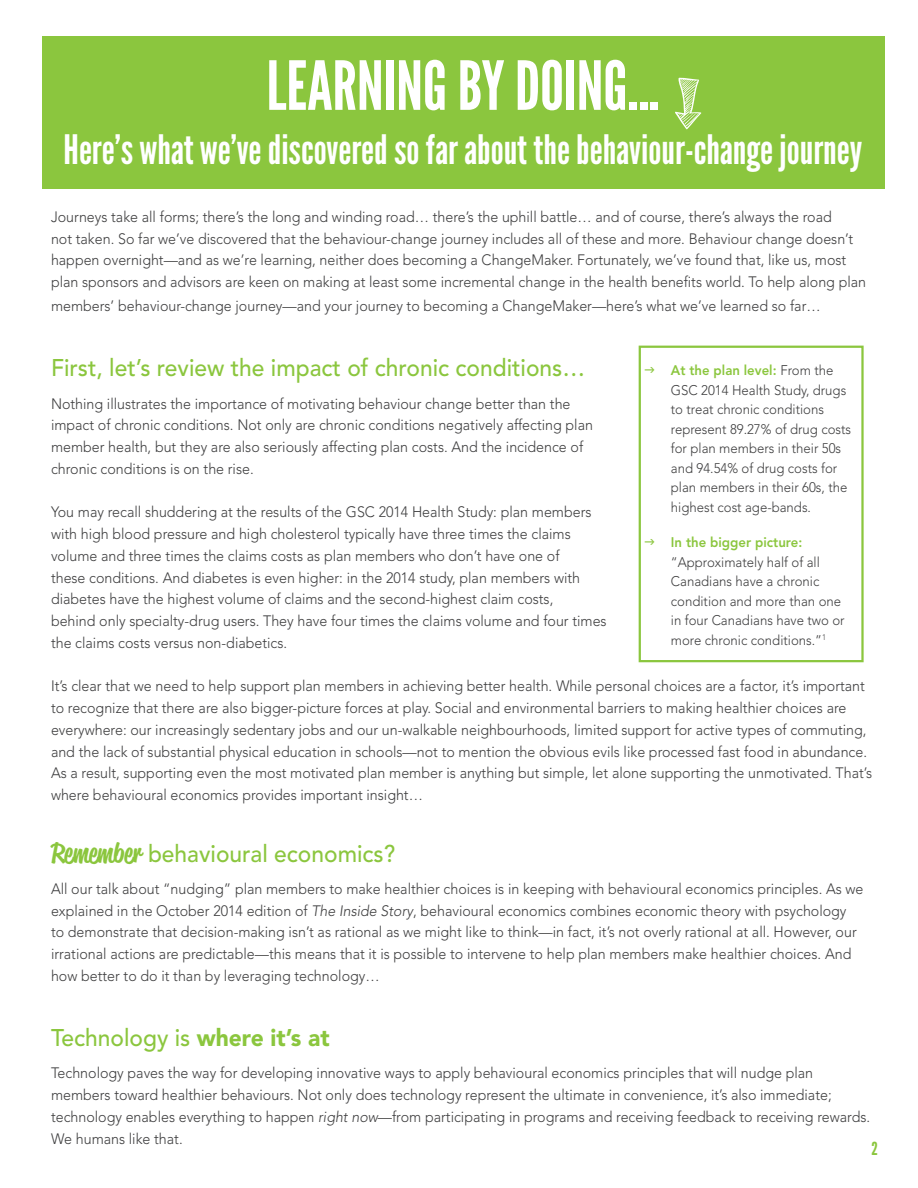
<style>
.page{position:relative;width:918px;height:1188px;background:#fff}
.page>*{position:absolute;margin:0;border:0;box-sizing:border-box;transform-origin:0 0}
.t1{font:67.5px "League Gothic";color:#fff}
.t2{font:40.5px "League Gothic";color:#fff}
.t3{font:500 24px "Avenir LT Std";color:#8bc63e;scale:.95 1}
.t4{font:18px "League Gothic";color:#8bc63e}
.t5{font:300 15px/21.8px "Avenir LT Std";color:#3e3e3f;scale:.95 1}
.t6{font:300 13.8px/19.5px "Avenir LT Std";color:#3e3e3f;scale:.95 1}
.s1{font-family:"Reklame Script";font-size:27px}
.s2{font-style:italic}
.s3{font-weight:800;color:#8bc63e}
.s4{font-weight:900}
</style>
<div class="page">
<div style="left:42px;top:37px;width:843px;height:152px;background:#8bc63e"></div>
<svg style="left:675px;top:78px;width:26px;height:51px"></svg>
<div style="left:639px;top:346px;width:225px;height:316px;border:2px solid #8bc63e"></div>
<p class="t1" style="left:267px;top:46px;width:394px">LEARNING BY DOING...</p>
<p class="t2" style="left:64px;top:125px;width:800px">Here’s what we’ve discovered so far about the behaviour-change journey</p>
<p class="t5" style="left:51px;top:206px;width:860px">Journeys take all forms; there’s the long and winding road… there’s the uphill battle… and of course, there’s always the road<br>not taken. So far we’ve discovered that the behaviour-change journey includes all of these and more. Behaviour change doesn’t happen overnight—and as we’re learning, neither does becoming a ChangeMaker. Fortunately, we’ve found that, like us, most plan sponsors and advisors are keen on making at least some incremental change in the health benefits world. To help along plan</p>
<p class="t5" style="left:51px;top:295px;width:812px">members’ behaviour-change journey—and your journey to becoming a ChangeMaker—here’s what we’ve learned so far…</p>
<p class="t3" style="left:51px;top:354px;width:564px">First, let’s review the impact of chronic conditions…</p>
<p class="t5" style="left:51px;top:393px;width:548px">Nothing illustrates the importance of motivating behaviour change better than the</p>
<p class="t5" style="left:51px;top:414px;width:572px">impact of chronic conditions. Not only are chronic conditions negatively affecting plan</p>
<p class="t5" style="left:51px;top:436px;width:562px">member health, but they are also seriously affecting plan costs. And the incidence of</p>
<p class="t5" style="left:51px;top:458px;width:215px">chronic conditions is on the rise.</p>
<p class="t5" style="left:51px;top:501px;width:570px">You may recall shuddering at the results of the GSC 2014 Health Study: plan members</p>
<p class="t5" style="left:51px;top:523px;width:549px">with high blood pressure and high cholesterol typically have three times the claims</p>
<p class="t5" style="left:51px;top:545px;width:537px">volume and three times the claims costs as plan members who don’t have one of</p>
<p class="t5" style="left:51px;top:567px;width:559px">these conditions. And diabetes is even higher: in the 2014 study, plan members with</p>
<p class="t5" style="left:51px;top:588px;width:530px">diabetes have the highest volume of claims and the second-highest claim costs,</p>
<p class="t5" style="left:51px;top:610px;width:586px">behind only specialty-drug users. They have four times the claims volume and four times</p>
<p class="t5" style="left:51px;top:632px;width:250px">the claims costs versus non-diabetics.</p>
<p class="t5" style="left:51px;top:675px;width:866px">It’s clear that we need to help support plan members in achieving better health. While personal choices are a factor, it’s important to recognize that there are also bigger-picture forces at play. Social and environmental barriers to making healthier choices are everywhere: our increasingly sedentary jobs and our un-walkable neighbourhoods, limited support for active types of commuting, and the lack of substantial physical education in schools—not to mention the obvious evils like processed fast food in abundance.<br>As a result, supporting even the most motivated plan member is anything but simple, let alone supporting the unmotivated. That’s where behavioural economics provides important insight…</p>
<p class="t3" style="left:51px;top:839px;width:364px"><span class="s1">Remember</span> behavioural economics?</p>
<p class="t5" style="left:51px;top:878px;width:857px">All our talk about “nudging” plan members to make healthier choices is in keeping with behavioural economics principles. As we explained in the October 2014 edition of <span class="s2">The Inside Story</span>, behavioural economics combines economic theory with psychology<br>to demonstrate that decision-making isn’t as rational as we might like to think—in fact, it’s not overly rational at all. However, our irrational actions are predictable—this means that it is possible to intervene to help plan members make healthier choices. And how better to do it than by leveraging technology…</p>
<p class="t6" style="left:671px;top:361px;width:191px"><span class="s3">At the plan level:</span> From the<br>GSC 2014 Health Study, drugs to treat chronic conditions represent 89.27% of drug costs for plan members in their 50s and 94.54% of drug costs for plan members in their 60s, the highest cost age-bands.</p>
<p class="t6" style="left:671px;top:533px;width:184px"><span class="s3">In the bigger picture: </span>“Approximately half of all<br>Canadians have a chronic condition and more than one in four Canadians have two or more chronic conditions.”<sup>1</sup></p>
<p class="t3" style="left:51px;top:1024px;width:295px">Technology is <span class="s4">where it’s at</span></p>
<p class="t5" style="left:51px;top:1062px;width:864px">Technology paves the way for developing innovative ways to apply behavioural economics principles that will nudge plan members toward healthier behaviours. Not only does technology represent the ultimate in convenience, it’s also immediate; technology enables everything to happen <span class="s2">right now</span>—from participating in programs and receiving feedback to receiving rewards.<br>We humans like that.</p>
<p class="t4" style="left:871px;top:1138px;width:8px">2</p>
</div>
